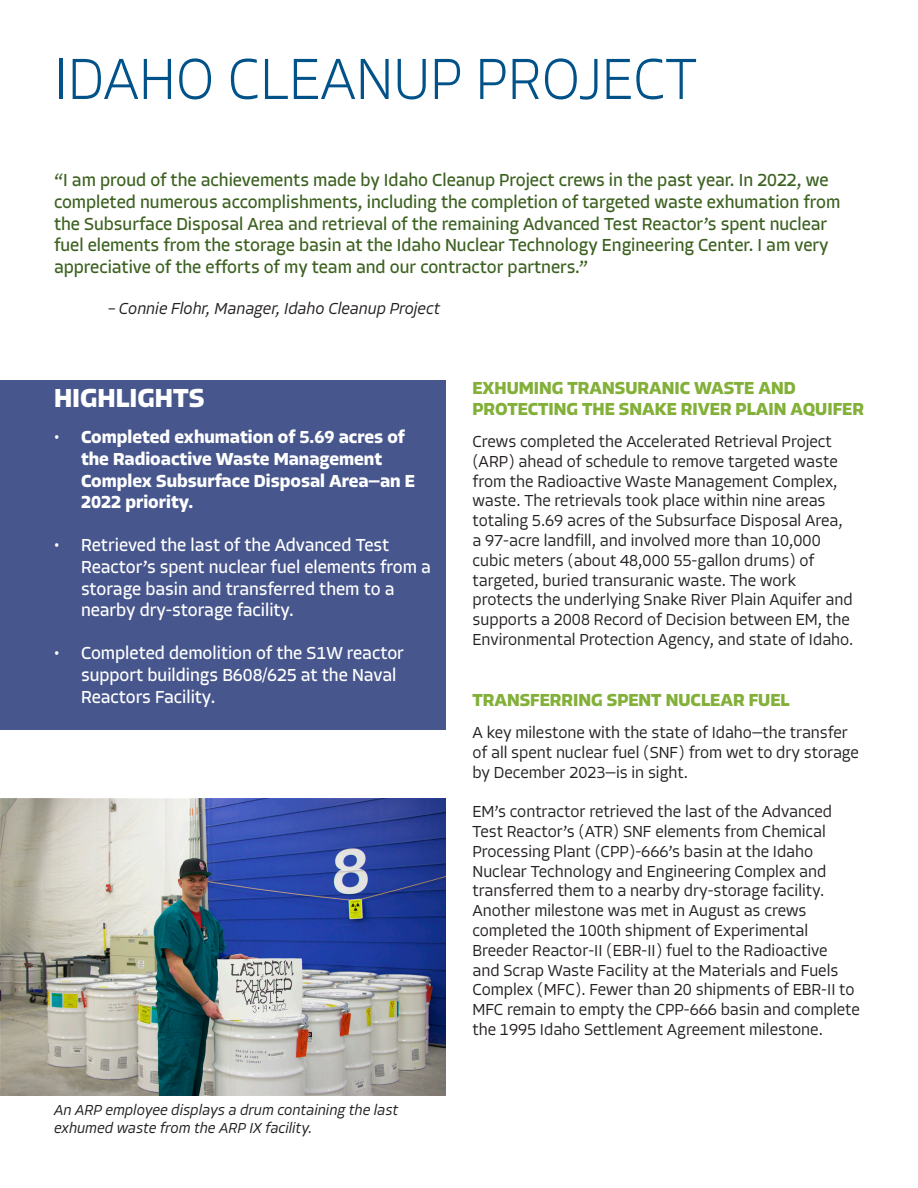
<style>
.page{position:relative;width:918px;height:1188px;background:#fff}
.page>*{position:absolute;margin:0;border:0;box-sizing:border-box;transform-origin:0 0}
.t1{font:200 60px "Allotrope";color:#015289;scale:.95 1}
.t2{font:700 27px "Allotrope";color:#fff}
.t3{font:18px/21.6px "Allotrope";color:#3c6120}
.t4{font:18px/21.6px "Allotrope";color:#fff}
.t5{font:700 18px "Allotrope";color:#fff}
.t6{font:700 18px/21.6px "Allotrope";color:#82b038}
.t7{font:300 16.5px/19.8px "Allotrope";color:#231f20}
.t8{font:italic 300 16.5px "Allotrope";color:#231f20}
.t9{font:italic 300 15px/18px "Allotrope";color:#231f20}
.s1{font-weight:400}
</style>
<div class="page">
<div style="left:0;top:380px;width:446px;height:350px;background:#47568c"></div>
<img style="left:0;top:798px;width:446px;height:297px">
<p class="t1" style="left:54px;top:39px;width:678px">IDAHO CLEANUP PROJECT</p>
<p class="t3" style="left:54px;top:170px;width:788px">“I am proud of the achievements made by Idaho Cleanup Project crews in the past year. In 2022, we completed numerous accomplishments, including the completion of targeted waste exhumation from the Subsurface Disposal Area and retrieval of the remaining Advanced Test Reactor’s spent nuclear fuel elements from the storage basin at the Idaho Nuclear Technology Engineering Center. I am very appreciative of the efforts of my team and our contractor partners.”</p>
<p class="t8" style="left:108px;top:298px;width:334px">– Connie Flohr, Manager, Idaho Cleanup Project</p>
<p class="t2" style="left:54px;top:380px;width:152px">HIGHLIGHTS</p>
<p class="t5" style="left:54px;top:425px;width:352px"><span class="s1">•</span> Completed exhumation of 5.69 acres of</p>
<p class="t5" style="left:81px;top:447px;width:303px">the Radioactive Waste Management</p>
<p class="t5" style="left:81px;top:468px;width:336px">Complex Subsurface Disposal Area—an E</p>
<p class="t5" style="left:81px;top:490px;width:114px">2022 priority.</p>
<p class="t4" style="left:54px;top:535px;width:337px">• Retrieved the last of the Advanced Test</p>
<p class="t4" style="left:81px;top:556px;width:351px">Reactor’s spent nuclear fuel elements from a</p>
<p class="t4" style="left:81px;top:578px;width:315px">storage basin and transferred them to a</p>
<p class="t4" style="left:81px;top:600px;width:215px">nearby dry-storage facility.</p>
<p class="t4" style="left:54px;top:643px;width:352px">• Completed demolition of the S1W reactor</p>
<p class="t4" style="left:81px;top:664px;width:317px">support buildings B608/625 at the Naval<br>Reactors Facility.</p>
<p class="t9" style="left:54px;top:1101px;width:346px">An ARP employee displays a drum containing the last exhumed waste from the ARP IX facility.</p>
<p class="t6" style="left:472px;top:377px;width:393px">EXHUMING TRANSURANIC WASTE AND<br>PROTECTING THE SNAKE RIVER PLAIN AQUIFER</p>
<p class="t7" style="left:472px;top:432px;width:382px">Crews completed the Accelerated Retrieval Project (ARP) ahead of schedule to remove targeted waste from the Radioactive Waste Management Complex, waste. The retrievals took place within nine areas totaling 5.69 acres of the Subsurface Disposal Area, a 97-acre landfill, and involved more than 10,000 cubic meters (about 48,000 55-gallon drums) of targeted, buried transuranic waste. The work protects the underlying Snake River Plain Aquifer and supports a 2008 Record of Decision between EM, the Environmental Protection Agency, and state of Idaho.</p>
<p class="t6" style="left:472px;top:690px;width:319px">TRANSFERRING SPENT NUCLEAR FUEL</p>
<p class="t7" style="left:472px;top:723px;width:388px">A key milestone with the state of Idaho—the transfer of all spent nuclear fuel (SNF) from wet to dry storage by December 2023—is in sight.</p>
<p class="t7" style="left:472px;top:802px;width:389px">EM’s contractor retrieved the last of the Advanced Test Reactor’s (ATR) SNF elements from Chemical Processing Plant (CPP)-666’s basin at the Idaho Nuclear Technology and Engineering Complex and transferred them to a nearby dry-storage facility.<br>Another milestone was met in August as crews completed the 100th shipment of Experimental Breeder Reactor-II (EBR-II) fuel to the Radioactive<br>and Scrap Waste Facility at the Materials and Fuels Complex (MFC). Fewer than 20 shipments of EBR-II to MFC remain to empty the CPP-666 basin and complete the 1995 Idaho Settlement Agreement milestone.</p>
</div>
